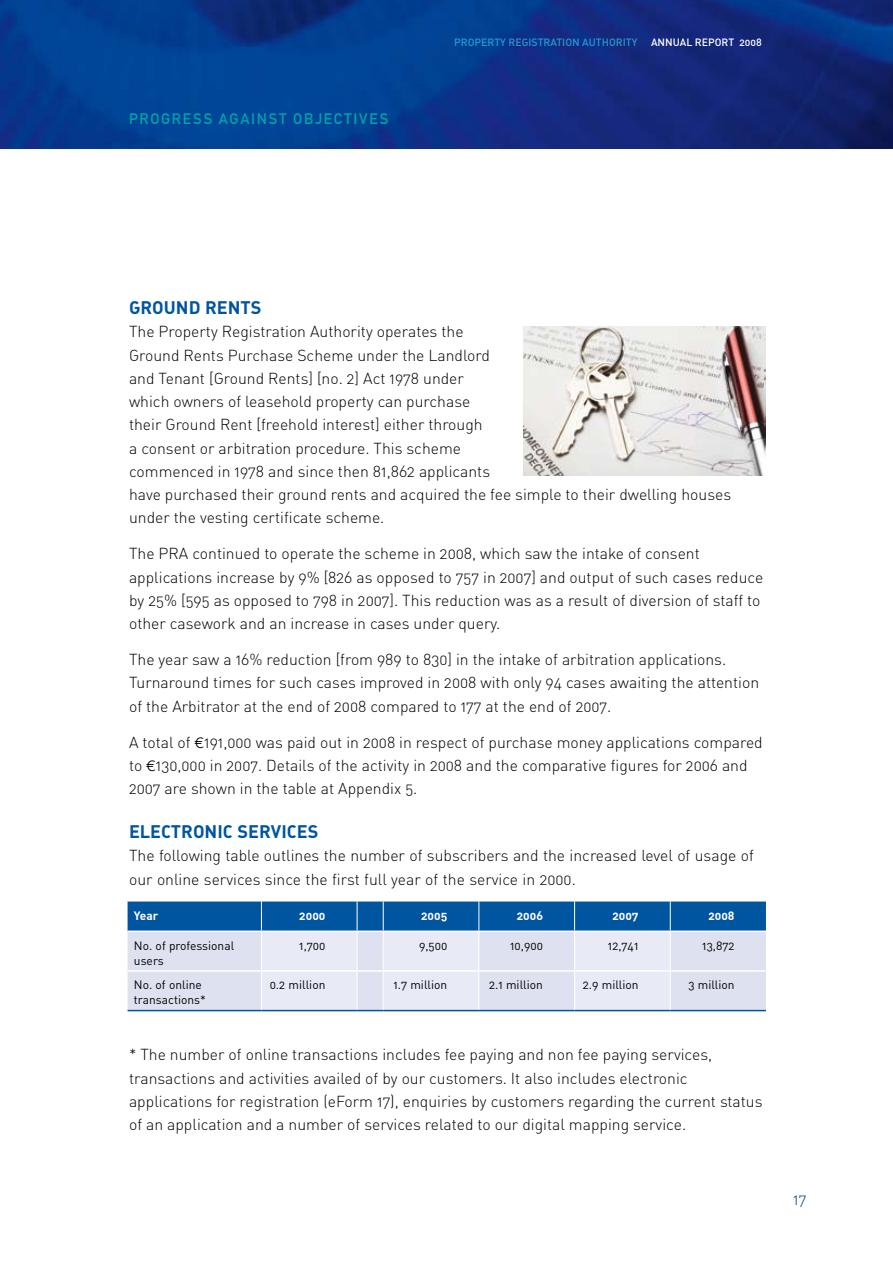
<style>
.page{position:relative;width:893px;height:1263px;background:#fff}
.page>*{position:absolute;margin:0;border:0;box-sizing:border-box;transform-origin:0 0}
.t1{font:18px "DIN Bold Alternate";color:#0055a0}
.t2{font:15.75px/23.2px "DIN Light Alternate";color:#000}
.t3{font:15.75px "DIN Light Alternate";color:#003b79}
.t4{font:15px "DIN Mittelschrift";letter-spacing:.115em;color:#00a4a7}
.t5{font:12px/15px "DIN Regular Alternate";color:#000}
.t6{font:12px "DIN Bold Alternate";color:#fff}
.t7{font:10.5px "DIN Medium Alternate";color:#219cd3}
.t8{font:10.5px "DIN Medium Alternate";color:#fff}
.s1{font-family:"Euro Sans ITC"}
</style>
<div class="page">
<img style="left:0;top:0;width:893px;height:149px">
<svg style="left:128px;top:901px;width:638px;height:110px;background:#a7c0dc"></svg>
<hr style="left:383px;top:1010px;width:96px;height:1px;background:#0055a0">
<hr style="left:479px;top:1010px;width:96px;height:1px;background:#0055a0">
<hr style="left:575px;top:1010px;width:95px;height:1px;background:#0055a0">
<hr style="left:670px;top:1010px;width:96px;height:1px;background:#0055a0">
<img style="left:523px;top:326px;width:242px;height:149px">
<p class="t4" style="left:129px;top:110px;width:261px">PROGRESS AGAINST OBJECTIVES</p>
<p class="t7" style="left:454px;top:35px;width:185px">PROPERTY REGISTRATION AUTHORITY</p>
<p class="t8" style="left:651px;top:35px;width:112px">ANNUAL REPORT 2008</p>
<p class="t1" style="left:129px;top:296px;width:100px">GROUN D RENTS</p>
<p class="t2" style="left:129px;top:320px;width:604px">The Property Registration Authority operates the<br>Ground Rents Purchase Scheme under the Landlord<br>and Tenant [Ground Rents] [no. 2] Act 1978 under<br>which owners of leasehold property can purchase<br>their Ground Rent [freehold interest] either through<br>a consent or arbitration procedure. This scheme<br>commenced in 1978 and since then 81,862 applicants<br>have purchased their ground rents and acquired the fee simple to their dwelling houses under the vesting certificate scheme.</p>
<p class="t2" style="left:129px;top:542px;width:636px">The PRA continued to operate the scheme in 2008, which saw the intake of consent applications increase by 9% [826 as opposed to 757 in 2007] and output of such cases reduce by 25% [595 as opposed to 798 in 2007]. This reduction was as a result of diversion of staff to other casework and an increase in cases under query.</p>
<p class="t2" style="left:129px;top:648px;width:632px">The year saw a 16% reduction [from 989 to 830] in the intake of arbitration applications.<br>Turnaround times for such cases improved in 2008 with only 94 cases awaiting the attention of the Arbitrator at the end of 2008 compared to 177 at the end of 2007.</p>
<p class="t2" style="left:129px;top:730px;width:635px">A total of <span class="s1">€</span>191,000 was paid out in 2008 in respect of purchase money applications compared to <span class="s1">€</span>130,000 in 2007. Details of the activity in 2008 and the comparative figures for 2006 and<br>2007 are shown in the table at Appendix 5.</p>
<p class="t1" style="left:129px;top:820px;width:33px">ELECTRONIC</p>
<p class="t1" style="left:238px;top:820px;width:22px">SERVICES</p>
<p class="t2" style="left:129px;top:844px;width:626px">The following table outlines the number of subscribers and the increased level of usage of our online services since the first full year of the service in 2000.</p>
<p class="t6" style="left:134px;top:908px;width:26px">YEAR</p>
<p class="t6" style="left:299px;top:908px;width:28px">2000</p>
<p class="t6" style="left:421px;top:908px;width:28px">2005</p>
<p class="t6" style="left:517px;top:908px;width:28px">2006</p>
<p class="t6" style="left:612px;top:908px;width:28px">2007</p>
<p class="t6" style="left:708px;top:908px;width:28px">2008</p>
<p class="t5" style="left:134px;top:937px;width:102px">No. of professional users</p>
<p class="t5" style="left:299px;top:937px;width:28px">1,700</p>
<p class="t5" style="left:419px;top:937px;width:30px">9,500</p>
<p class="t5" style="left:510px;top:937px;width:34px">10,900</p>
<p class="t5" style="left:608px;top:937px;width:32px">12,741</p>
<p class="t5" style="left:702px;top:937px;width:34px">13,872</p>
<p class="t5" style="left:134px;top:977px;width:73px">No. of online transactions*</p>
<p class="t5" style="left:270px;top:977px;width:57px">0.2 million</p>
<p class="t5" style="left:393px;top:977px;width:55px">1.7 million</p>
<p class="t5" style="left:489px;top:977px;width:55px">2.1 million</p>
<p class="t5" style="left:583px;top:977px;width:57px">2.9 million</p>
<p class="t5" style="left:688px;top:977px;width:48px">3 million</p>
<p class="t2" style="left:129px;top:1043px;width:635px">* The number of online transactions includes fee paying and non fee paying services, transactions and activities availed of by our customers. It also includes electronic applications for registration (eForm 17), enquiries by customers regarding the current status of an application and a number of services related to our digital mapping service.</p>
<p class="t3" style="left:793px;top:1189px;width:15px">17</p>
</div>
